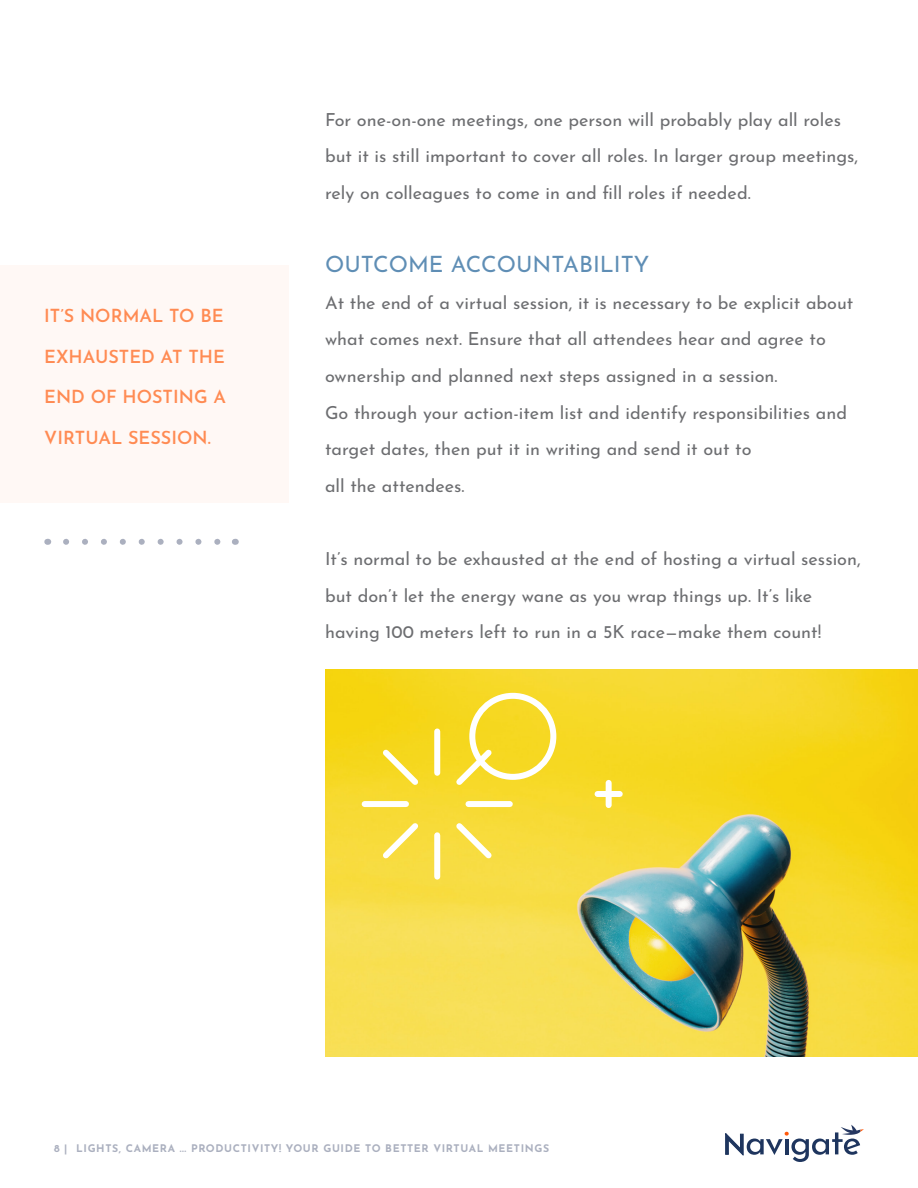
<style>
.page{position:relative;width:918px;height:1188px;background:#fff}
.page>*{position:absolute;margin:0;border:0;box-sizing:border-box;transform-origin:0 0}
.para_header{font:22.5px "Josefin Sans";color:#5f8eb5}
.body{font:18px/36.6px "Josefin Sans";color:#6c6d70}
.t1{font:600 18px "Josefin Sans";color:#ff8b53}
.t2{font:700 10.5px "Josefin Sans";letter-spacing:.06em;color:#abb0bf}
</style>
<div class="page">
<svg style="left:725px;top:1125px;width:139px;height:37px"></svg>
<div style="left:0;top:266px;width:288px;height:237px;background:#fff8f5"></div>
<svg style="left:66px;top:539px;width:155px;height:6px"></svg>
<img style="left:325px;top:670px;width:593px;height:386px">
<svg style="left:359px;top:725px;width:157px;height:158px;background:#f7dd44"></svg>
<div style="left:469px;top:693px;width:87px;height:87px;border:6px solid #fff;border-radius:50%"></div>
<div style="left:606px;top:783px;width:6px;height:22px;background:#fff"></div>
<div style="left:598px;top:791px;width:22px;height:6px;background:#fff"></div>
<p class="t1" style="left:44px;top:301px;width:181px">IT’S NORMAL TO BE</p>
<p class="t1" style="left:44px;top:341px;width:182px">EXHAUSTED AT THE</p>
<p class="t1" style="left:44px;top:382px;width:183px">END OF HOSTING A</p>
<p class="t1" style="left:44px;top:422px;width:168px">VIRTUAL SESSION.</p>
<p class="body" style="left:325px;top:99px;width:535px">For one-on-one meetings, one person will probably play all roles but it is still important to cover all roles. In larger group meetings, rely on colleagues to come in and fill roles if needed.</p>
<p class="para_header" style="left:325px;top:246px;width:326px">OUTCOME ACCOUNTABILITY</p>
<p class="body" style="left:325px;top:282px;width:530px">At the end of a virtual session, it is necessary to be explicit about what comes next. Ensure that all attendees hear and agree to ownership and planned next steps assigned in a session.<br>Go through your action-item list and identify responsibilities and target dates, then put it in writing and send it out to<br>all the attendees.</p>
<p class="body" style="left:325px;top:538px;width:537px">It’s normal to be exhausted at the end of hosting a virtual session, but don’t let the energy wane as you wrap things up. It’s like having 100 meters left to run in a 5K race—make them count!</p>
<p class="t2" style="left:54px;top:1139px;width:497px">8 | LIGHTS, CAMERA ... PRODUCTIVITY! YOUR GUIDE TO BETTER VIRTUAL MEETINGS</p>
</div>
